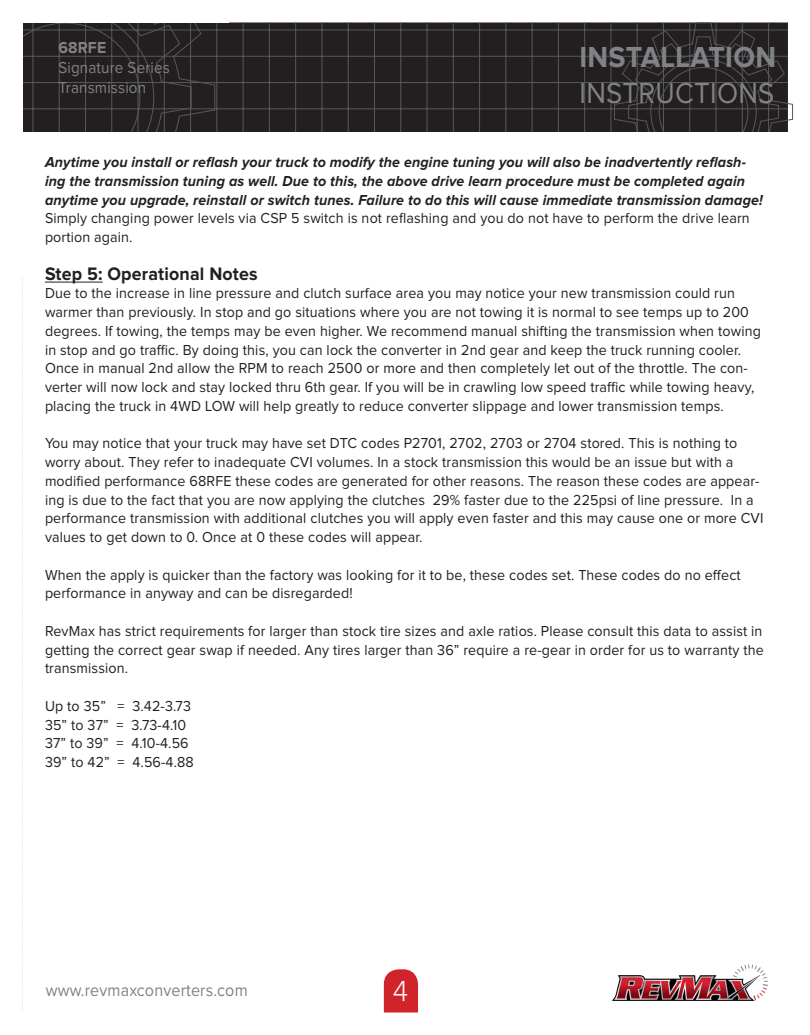
<style>
.page{position:relative;width:810px;height:1035px;background:#fff}
.page>*{position:absolute;margin:0;border:0;box-sizing:border-box;transform-origin:0 0}
.t1{font:700 30px "Proxima Nova";letter-spacing:.01em;color:#808285;scale:.95 1}
.t2{font:30px "Proxima Nova";letter-spacing:.01em;color:#808285;scale:.92 1}
.t3{font:300 30px "Proxima Nova";color:#fff;scale:.95 1}
.t4{font:700 18.75px "Proxima Nova";letter-spacing:.01em;color:#231f20;scale:.95 1}
.t5{font:17.5px "Proxima Nova";letter-spacing:.01em;color:#808285;scale:.92 1}
.t6{font:16.5px "Proxima Nova";letter-spacing:.01em;color:#808285;scale:.92 1}
.t7{font:700 16.5px "Proxima Nova";letter-spacing:.01em;color:#808285;scale:.95 1}
.t8{font:15px/18.8px "Proxima Nova";letter-spacing:.01em;color:#231f20;scale:.95 1}
.t9{font:italic 700 15px/18.8px "Proxima Nova";letter-spacing:.01em;color:#231f20;scale:.95 1}
.s1{font-weight:400;font-style:normal}
</style>
<div class="page">
<div style="left:215px;top:23px;width:399px;height:109px;background:#231f20"></div>
<hr style="left:217px;top:22px;width:1px;height:560px;background:#57585a">
<hr style="left:243px;top:22px;width:1px;height:560px;background:#57585a">
<hr style="left:269px;top:22px;width:1px;height:560px;background:#57585a">
<hr style="left:295px;top:22px;width:1px;height:560px;background:#57585a">
<hr style="left:322px;top:22px;width:1px;height:560px;background:#57585a">
<hr style="left:348px;top:22px;width:1px;height:560px;background:#57585a">
<hr style="left:374px;top:22px;width:1px;height:560px;background:#57585a">
<hr style="left:401px;top:22px;width:1px;height:560px;background:#57585a">
<hr style="left:427px;top:22px;width:1px;height:560px;background:#57585a">
<hr style="left:453px;top:22px;width:1px;height:560px;background:#57585a">
<hr style="left:479px;top:22px;width:1px;height:560px;background:#57585a">
<hr style="left:506px;top:22px;width:1px;height:560px;background:#57585a">
<hr style="left:532px;top:22px;width:1px;height:560px;background:#57585a">
<hr style="left:558px;top:22px;width:1px;height:560px;background:#57585a">
<hr style="left:584px;top:22px;width:1px;height:560px;background:#57585a">
<hr style="left:611px;top:22px;width:1px;height:560px;background:#57585a">
<hr style="left:795px;top:22px;width:1px;height:560px;background:#57585a">
<hr style="left:809px;top:22px;width:1px;height:560px;background:#57585a">
<hr style="left:23px;top:22px;width:765px;height:1px;background:#57585a">
<hr style="left:23px;top:30px;width:765px;height:1px;background:#57585a">
<hr style="left:23px;top:56px;width:765px;height:1px;background:#57585a">
<hr style="left:23px;top:82px;width:765px;height:1px;background:#57585a">
<hr style="left:23px;top:109px;width:765px;height:1px;background:#57585a">
<hr style="left:795px;top:582px;width:1px;height:430px;background:#57585a">
<hr style="left:809px;top:582px;width:1px;height:430px;background:#57585a">
<hr style="left:23px;top:1029px;width:765px;height:1px;background:#57585a">
<hr style="left:23px;top:1034px;width:765px;height:1px;background:#57585a">
<svg style="left:192px;top:22px;width:23px;height:110px;background:#282425"></svg>
<svg style="left:23px;top:22px;width:169px;height:110px;background:#2a2728"></svg>
<svg style="left:614px;top:22px;width:179px;height:110px;background:#302d2e"></svg>
<div style="left:23px;top:132px;width:765px;height:880px;background:#fff"></div>
<svg style="left:384px;top:969px;width:34px;height:43px"></svg>
<img style="left:613px;top:964px;width:155px;height:37px">
<hr style="left:45px;top:282px;width:58px;height:1px;background:#231f20">
<p class="t7" style="left:58px;top:40px;width:52px">68RFE</p>
<p class="t6" style="left:58px;top:60px;width:123px">Signature Series</p>
<p class="t6" style="left:58px;top:80px;width:97px">Transmission</p>
<h1 class="t1" style="left:580px;top:43px;width:209px">INSTALLATION</h1>
<h1 class="t2" style="left:580px;top:79px;width:213px">INSTRUCTIONS</h1>
<p class="t9" style="left:45px;top:153px;width:757px">Anytime you install or reflash your truck to modify the engine tuning you will also be inadvertently reflash&shy;ing the transmission tuning as well. Due to this, the above drive learn procedure must be completed again anytime you upgrade, reinstall or switch tunes. Failure to do this will cause immediate transmission damage!<br><span class="s1">Simply changing power levels via CSP 5 switch is not reflashing and you do not have to perform the drive learn portion again.</span></p>
<p class="t4" style="left:45px;top:265px;width:225px">Step 5: Operational Notes</p>
<p class="t8" style="left:45px;top:285px;width:755px">Due to the increase in line pressure and clutch surface area you may notice your new transmission could run warmer than previously. In stop and go situations where you are not towing it is normal to see temps up to 200 degrees. If towing, the temps may be even higher. We recommend manual shifting the transmission when towing in stop and go traffic. By doing this, you can lock the converter in 2nd gear and keep the truck running cooler.</p>
<p class="t8" style="left:45px;top:360px;width:748px">Once in manual 2nd allow the RPM to reach 2500 or more and then completely let out of the throttle. The con&shy;verter will now lock and stay locked thru 6th gear. If you will be in crawling low speed traffic while towing heavy, placing the truck in 4WD LOW will help greatly to reduce converter slippage and lower transmission temps.</p>
<p class="t8" style="left:45px;top:435px;width:758px">You may notice that your truck may have set DTC codes P2701, 2702, 2703 or 2704 stored. This is nothing to worry about. They refer to inadequate CVI volumes. In a stock transmission this would be an issue but with a modified performance 68RFE these codes are generated for other reasons. The reason these codes are appear&shy;ing is due to the fact that you are now applying the clutches 29% faster due to the 225psi of line pressure. In a performance transmission with additional clutches you will apply even faster and this may cause one or more CVI values to get down to 0. Once at 0 these codes will appear.</p>
<p class="t8" style="left:45px;top:566px;width:734px">When the apply is quicker than the factory was looking for it to be, these codes set. These codes do no effect performance in anyway and can be disregarded!</p>
<p class="t8" style="left:45px;top:622px;width:758px;text-align:justify">RevMax has strict requirements for larger than stock tire sizes and axle ratios. Please consult this data to assist in getting the correct gear swap if needed. Any tires larger than 36” require a re-gear in order for us to warranty the transmission.</p>
<p class="t8" style="left:45px;top:697px;width:155px">Up to 35” = 3.42-3.73</p>
<p class="t8" style="left:45px;top:716px;width:150px">35” to 37” = 3.73-4.10</p>
<p class="t8" style="left:45px;top:735px;width:153px">37” to 39” = 4.10-4.56</p>
<p class="t8" style="left:45px;top:753px;width:158px">39” to 42” = 4.56-4.88</p>
<p class="t5" style="left:46px;top:982px;width:221px">www.revmaxconverters.com</p>
<h1 class="t3" style="left:393px;top:978px;width:18px">4</h1>
</div>
